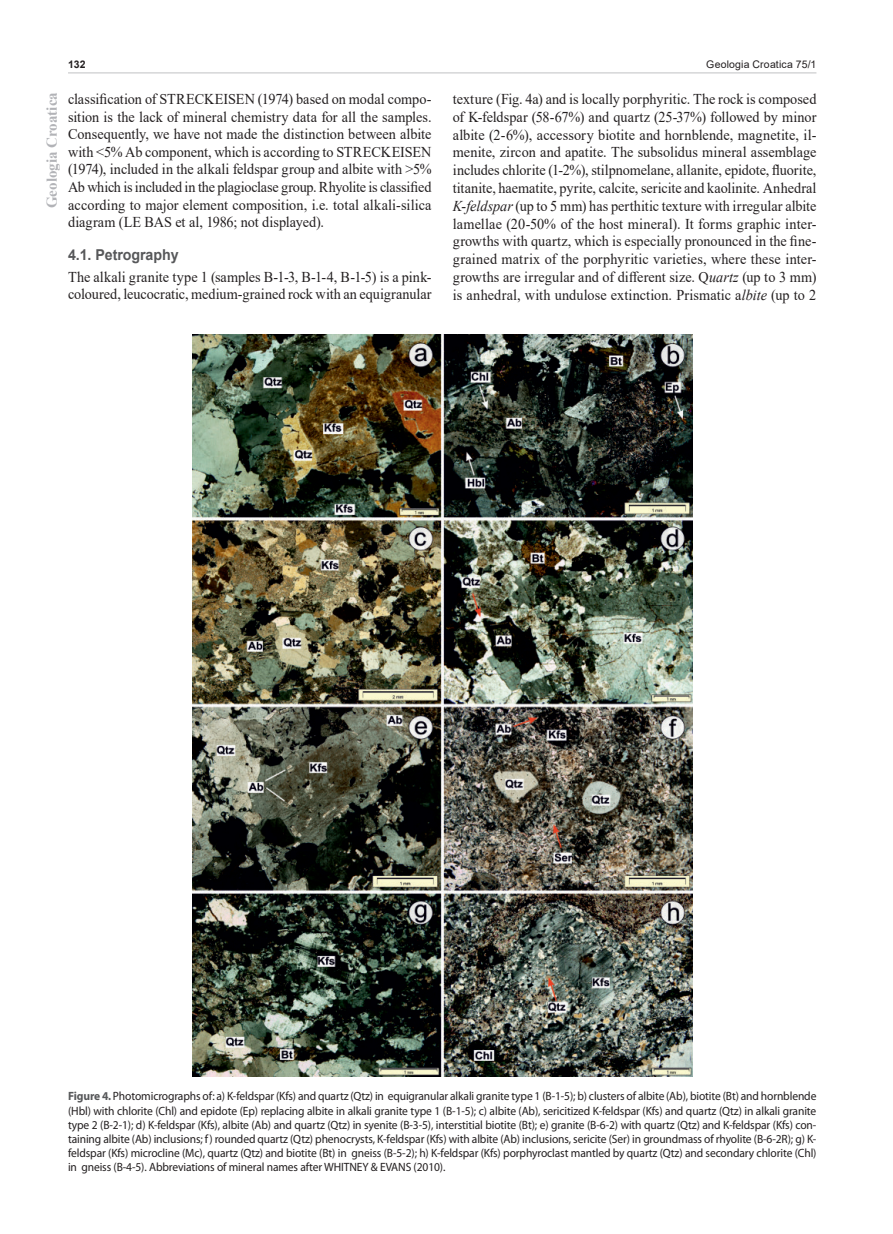
<style>
.page{position:relative;width:893px;height:1234px;background:#fff}
.page>*{position:absolute;margin:0;border:0;box-sizing:border-box;transform-origin:0 0}
.t1{font:15px/17.9px "Times New Roman";color:#231f20;text-align:justify;scale:.95 1}
.t2{font:700 15px "Times New Roman";color:#b2b3b7}
.t3{font:700 15px "Arial";letter-spacing:-.005em;color:#57585a;scale:.95 1}
.t4{font:12px/14.1px "Myriad Pro";letter-spacing:-.01em;color:#231f20;text-align:justify;scale:.96 1}
.t5{font:10.5px "Arial";letter-spacing:.015em;color:#231f20}
.t6{font:700 10.5px "Arial";color:#231f20}
.s1{font-style:italic}
.s2{font-weight:700;color:#57585a}
</style>
<div class="page">
<hr style="left:68px;top:72px;width:748px;height:1px;background:#c7c8ca">
<img style="left:192px;top:334px;width:500px;height:742px">
<p class="t2" style="left:41px;top:208px;width:118px;rotate:-90deg">Geologia Croatica</p>
<p class="t6" style="left:68px;top:57px;width:19px">132</p>
<p class="t5" style="left:706px;top:57px;width:112px">Geologia Croatica 75/1</p>
<p class="t1" style="left:68px;top:90px;width:384px">classification of STRECKEISEN (1974) based on modal compo&shy;sition is the lack of mineral chemistry data for all the samples.<br>Consequently, we have not made the distinction between albite with &lt;5% Ab component, which is according to STRECKEISEN (1974), included in the alkali feldspar group and albite with &gt;5% Ab which is included in the plagioclase group. Rhyolite is classified according to major element composition, i.e. total alkali-silica diagram (LE BAS et al, 1986; not displayed).</p>
<p class="t3" style="left:68px;top:244px;width:118px">4.1. Petrography</p>
<p class="t1" style="left:68px;top:267px;width:384px">The alkali granite type 1 (samples B-1-3, B-1-4, B-1-5) is a pink&shy;coloured, leucocratic, medium-grained rock with an equigranular</p>
<p class="t1" style="left:453px;top:90px;width:384px">texture (Fig. 4a) and is locally porphyritic. The rock is composed of K-feldspar (58-67%) and quartz (25-37%) followed by minor albite (2-6%), accessory biotite and hornblende, magnetite, il&shy;menite, zircon and apatite. The subsolidus mineral assemblage includes chlorite (1-2%), stilpnomelane, allanite, epidote, fluorite, titanite, haematite, pyrite, calcite, sericite and kaolinite. Anhedral <span class="s1">K-feldspar</span> (up to 5 mm) has perthitic texture with irregular albite lamellae (20-50% of the host mineral). It forms graphic inter&shy;growths with quartz, which is especially pronounced in the fine&shy;grained matrix of the porphyritic varieties, where these inter&shy;growths are irregular and of different size. Q<span class="s1">uartz</span> (up to 3 mm) is anhedral, with undulose extinction. Prismatic a<span class="s1">lbite</span> (up to 2</p>
<p class="t4" style="left:68px;top:1089px;width:781px"><span class="s2">Figure 4.</span> Photomicrographs of: a) K-feldspar (Kfs) and quartz (Qtz) in equigranular alkali granite type 1 (B-1-5); b) clusters of albite (Ab), biotite (Bt) and hornblende (Hbl) with chlorite (Chl) and epidote (Ep) replacing albite in alkali granite type 1 (B-1-5); c) albite (Ab), sericitized K-feldspar (Kfs) and quartz (Qtz) in alkali granite type 2 (B-2-1); d) K-feldspar (Kfs), albite (Ab) and quartz (Qtz) in syenite (B-3-5), interstitial biotite (Bt); e) granite (B-6-2) with quartz (Qtz) and K-feldspar (Kfs) con&shy;taining albite (Ab) inclusions; f) rounded quartz (Qtz) phenocrysts, K-feldspar (Kfs) with albite (Ab) inclusions, sericite (Ser) in groundmass of rhyolite (B-6-2R); g) K&shy;feldspar (Kfs) microcline (Mc), quartz (Qtz) and biotite (Bt) in gneiss (B-5-2); h) K-feldspar (Kfs) porphyroclast mantled by quartz (Qtz) and secondary chlorite (Chl) in gneiss (B-4-5). Abbreviations of mineral names after WHITNEY &amp; EVANS (2010).</p>
</div>
